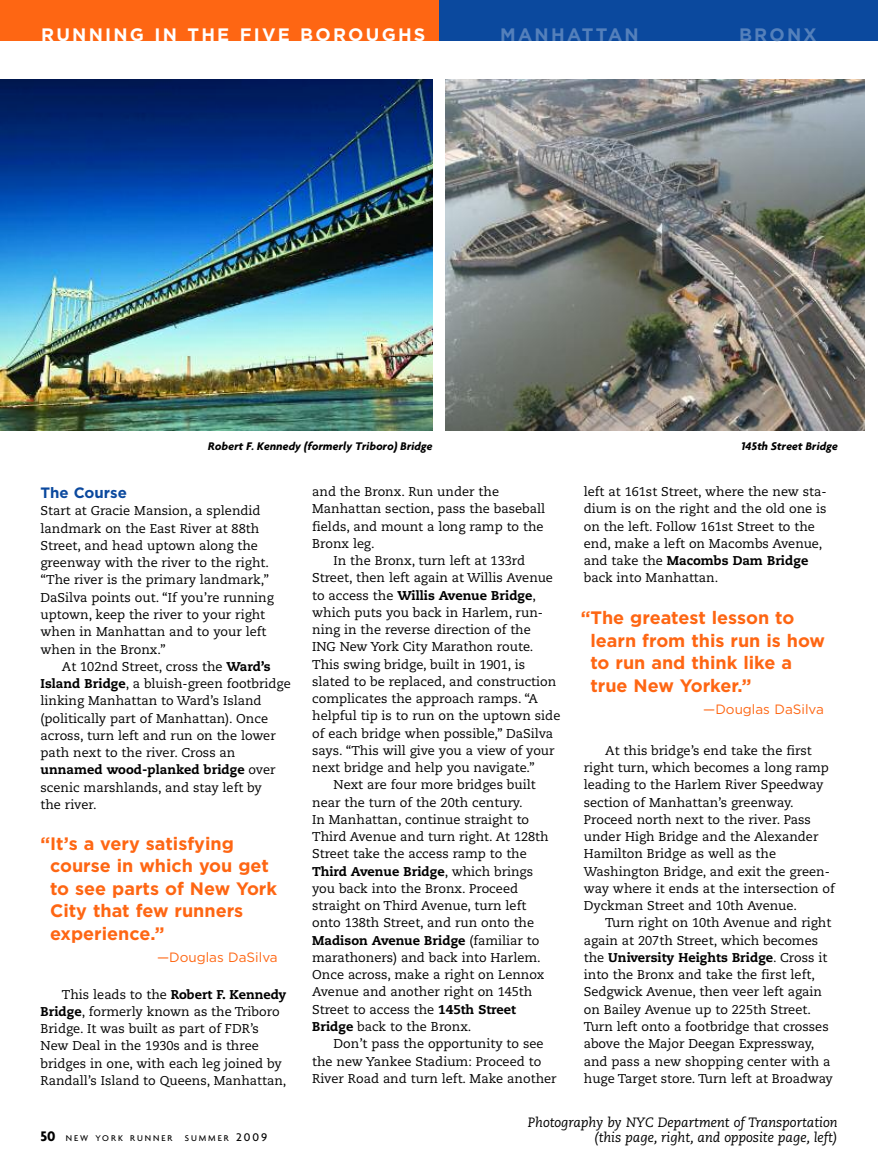
<style>
.page{position:relative;width:878px;height:1175px;background:#fff}
.page>*{position:absolute;margin:0;border:0;box-sizing:border-box;transform-origin:0 0}
.t1{font:700 18px/22.5px "Gotham";color:#fe6613}
.t2{font:700 18px "Gotham";letter-spacing:.125em;color:#fff}
.t3{font:700 18px "Gotham";letter-spacing:.125em;color:#5480bb}
.t4{font:700 15px "Gotham";color:#0b499e}
.t5{font:italic 13.5px/15px "Caecilia";color:#000;text-align:right}
.t6{font:13.5px "Gotham";color:#fe6613}
.t7{font:12.75px/17.2px "Caecilia";color:#000}
.t8{font:800 12.75px "Caecilia";color:#000}
.t9{font:12px "Agend Bol Ita";color:#000}
.t10{font:500 9px "Agenda";letter-spacing:.22em;color:#000}
.s1{font-weight:800}
.s2{font-weight:700;font-size:15px}
.s3{font-size:12px}
.s4{font-weight:400}
</style>
<div class="page">
<div style="left:0;top:0;width:439px;height:40px;background:#fe6613"></div>
<img style="left:445px;top:80px;width:419px;height:350px">
<img style="left:0;top:80px;width:432px;height:350px">
<div style="left:439px;top:0;width:439px;height:40px;background:#0b499e"></div>
<h1 class="t2" style="left:41px;top:24px;width:386px">RUNNING IN THE FIVE BOROUGHS</h1>
<h1 class="t3" style="left:500px;top:24px;width:140px">MANHATTAN</h1>
<h1 class="t3" style="left:739px;top:24px;width:79px">BRONX</h1>
<p class="t9" style="left:208px;top:438px;width:226px">Robert F. Kennedy (formerly Triboro) Bridge</p>
<p class="t9" style="left:740px;top:438px;width:98px">145th Street Bridge</p>
<p class="t4" style="left:40px;top:484px;width:88px">The Course</p>
<p class="t7" style="left:40px;top:503px;width:235px">Start at Gracie Mansion, a splendid landmark on the East River at 88th Street, and head uptown along the greenway with the river to the right. “The river is the primary landmark,” DaSilva points out. “If you’re running uptown, keep the river to your right when in Manhattan and to your left when in the Bronx.”</p>
<p class="t7" style="left:40px;top:659px;width:252px;text-indent:21px">At 102nd Street, cross the <span class="s1">Ward’s Island Bridge</span>, a bluish-green footbridge linking Manhattan to Ward’s Island (politically part of Manhattan). Once across, turn left and run on the lower path next to the river. Cross an <span class="s1">unnamed wood-planked bridge</span> over scenic marshlands, and stay left by<br>the river.</p>
<h1 class="t1" style="left:50px;top:832px;width:228px;text-indent:-10px">“It’s a very satisfying course in which you get to see parts of New York<br>City that few runners experience.”</h1>
<p class="t6" style="left:157px;top:949px;width:122px">—Douglas DaSilva</p>
<p class="t7" style="left:40px;top:986px;width:247px;text-indent:21px">This leads to the <span class="s1">Robert F. Kennedy Bridge</span>, formerly known as the Triboro Bridge. It was built as part of FDR’s New Deal in the 1930s and is three bridges in one, with each leg joined by Randall’s Island to Queens, Manhattan,</p>
<p class="t10" style="left:40px;top:1132px;width:134px"><span class="s2">50</span> NEW YORK RUNNER</p>
<p class="t10" style="left:185px;top:1132px;width:84px">SUMMER <span class="s3">2009</span></p>
<p class="t7" style="left:312px;top:484px;width:188px">and the Bronx. Run under the</p>
<p class="t7" style="left:312px;top:501px;width:234px">Manhattan section, pass the baseball</p>
<p class="t7" style="left:312px;top:518px;width:233px">fields, and mount a long ramp to the</p>
<p class="t7" style="left:312px;top:536px;width:64px">Bronx leg.</p>
<p class="t7" style="left:333px;top:553px;width:193px">In the Bronx, turn left at 133rd</p>
<p class="t7" style="left:312px;top:570px;width:242px">Street, then left again at Willis Avenue</p>
<p class="t8" style="left:312px;top:589px;width:225px"><span class="s4">to access the</span> Willis Avenue Bridge<span class="s4">,</span></p>
<p class="t7" style="left:312px;top:605px;width:232px">which puts you back in Harlem, run-</p>
<p class="t7" style="left:312px;top:622px;width:220px">ning in the reverse direction of the</p>
<p class="t7" style="left:312px;top:639px;width:223px">ING New York City Marathon route.</p>
<p class="t7" style="left:312px;top:656px;width:214px">This swing bridge, built in 1901, is</p>
<p class="t7" style="left:312px;top:674px;width:246px">slated to be replaced, and construction</p>
<p class="t7" style="left:312px;top:691px;width:227px">complicates the approach ramps. “A</p>
<p class="t7" style="left:312px;top:708px;width:250px">helpful tip is to run on the uptown side</p>
<p class="t7" style="left:312px;top:725px;width:242px">of each bridge when possible,” DaSilva</p>
<p class="t7" style="left:312px;top:743px;width:244px">says. “This will give you a view of your</p>
<p class="t7" style="left:312px;top:760px;width:224px">next bridge and help you navigate.”</p>
<p class="t7" style="left:333px;top:777px;width:204px">Next are four more bridges built</p>
<p class="t7" style="left:312px;top:794px;width:212px">near the turn of the 20th century.</p>
<p class="t7" style="left:312px;top:812px;width:218px">In Manhattan, continue straight to</p>
<p class="t7" style="left:312px;top:829px;width:238px">Third Avenue and turn right. At 128th</p>
<p class="t7" style="left:312px;top:846px;width:216px">Street take the access ramp to the</p>
<p class="t8" style="left:312px;top:865px;width:222px">Third Avenue Bridge<span class="s4">, which brings</span></p>
<p class="t7" style="left:312px;top:881px;width:207px">you back into the Bronx. Proceed</p>
<p class="t7" style="left:312px;top:898px;width:216px">straight on Third Avenue, turn left</p>
<p class="t7" style="left:312px;top:915px;width:223px">onto 138th Street, and run onto the</p>
<p class="t8" style="left:312px;top:934px;width:229px">Madison Avenue Bridge <span class="s4">(familiar to</span></p>
<p class="t7" style="left:312px;top:950px;width:230px">marathoners) and back into Harlem.</p>
<p class="t7" style="left:312px;top:967px;width:234px">Once across, make a right on Lennox</p>
<p class="t7" style="left:312px;top:984px;width:222px">Avenue and another right on 145th</p>
<p class="t7" style="left:312px;top:1001px;width:205px">Street to access the <span class="s1">145th Street</span></p>
<p class="t7" style="left:312px;top:1019px;width:161px"><span class="s1">Bridge</span> back to the Bronx.</p>
<p class="t7" style="left:333px;top:1036px;width:211px">Don’t pass the opportunity to see</p>
<p class="t7" style="left:312px;top:1053px;width:230px">the new Yankee Stadium: Proceed to</p>
<p class="t7" style="left:312px;top:1070px;width:246px">River Road and turn left. Make another</p>
<p class="t7" style="left:583px;top:484px;width:244px">left at 161st Street, where the new sta&shy;dium is on the right and the old one is on the left. Follow 161st Street to the end, make a left on Macombs Avenue, and take the <span class="s1">Macombs Dam Bridge </span>back into Manhattan.</p>
<h1 class="t1" style="left:590px;top:607px;width:236px;text-indent:-10px">“The greatest lesson to learn from this run is how to run and think like a true New Yorker.”</h1>
<p class="t6" style="left:703px;top:702px;width:122px">—Douglas DaSilva</p>
<p class="t7" style="left:584px;top:743px;width:252px;text-indent:21px">At this bridge’s end take the first right turn, which becomes a long ramp leading to the Harlem River Speedway section of Manhattan’s greenway.<br>Proceed north next to the river. Pass under High Bridge and the Alexander Hamilton Bridge as well as the Washington Bridge, and exit the green&shy;way where it ends at the intersection of Dyckman Street and 10th Avenue.</p>
<p class="t7" style="left:584px;top:915px;width:250px;text-indent:21px">Turn right on 10th Avenue and right again at 207th Street, which becomes the <span class="s1">University Heights Bridge</span>. Cross it into the Bronx and take the first left, Sedgwick Avenue, then veer left again on Bailey Avenue up to 225th Street.<br>Turn left onto a footbridge that crosses above the Major Deegan Expressway, and pass a new shopping center with a huge Target store. Turn left at Broadway</p>
<p class="t5" style="left:527px;top:1115px;width:311px">Photography by NYC Department of Transportation (this page, right, and opposite page, left)</p>
</div>
